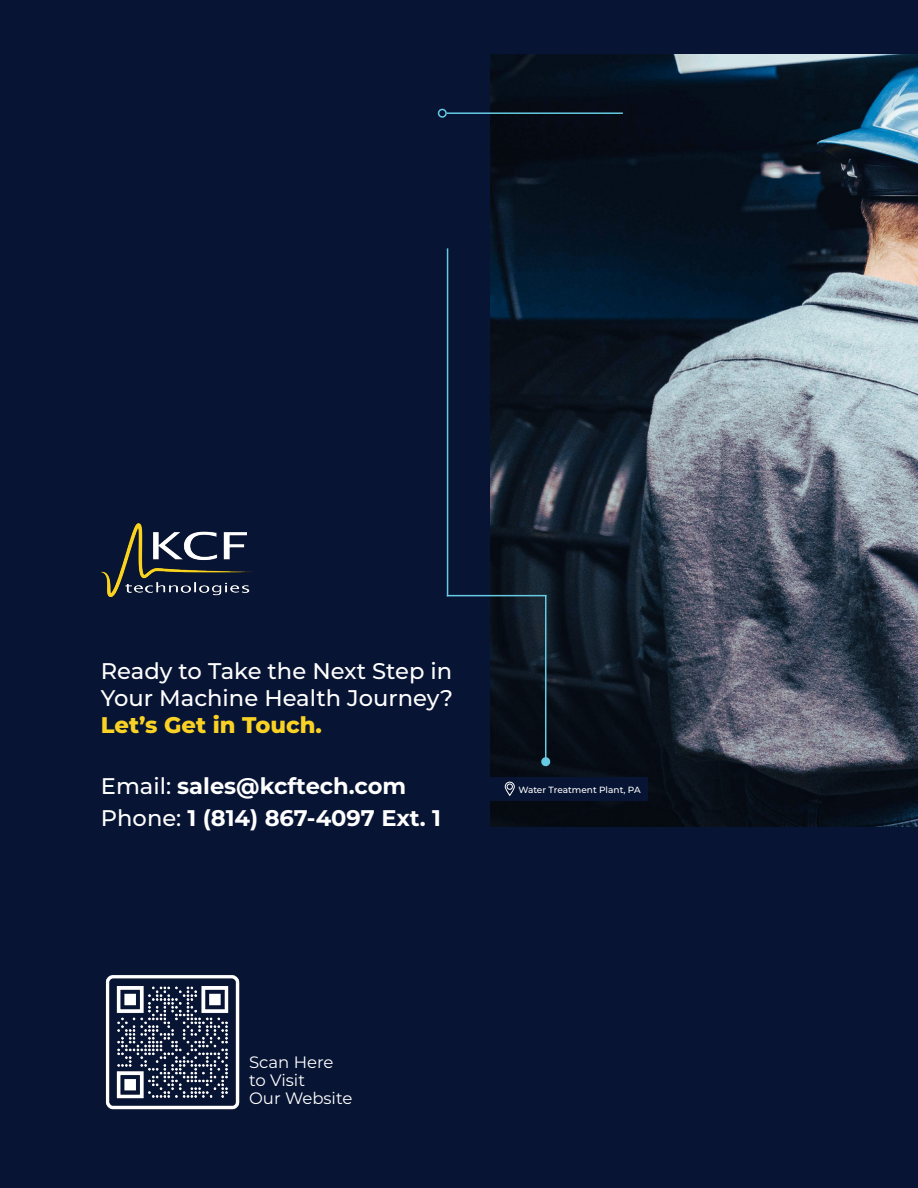
<style>
.page{position:relative;width:918px;height:1188px;background:#071433}
.page>*{position:absolute;margin:0;border:0;box-sizing:border-box;transform-origin:0 0}
.t1{font:500 22.65px "Montserrat";color:#fff}
.t2{font:700 22.65px "Montserrat";color:#fff}
.t3{font:800 22.65px "Montserrat";color:#fad225}
.t4{font:16.5px "Montserrat";color:#fff}
.t5{font:500 9px "Montserrat";color:#fff}
.s1{font-weight:500}
</style>
<div class="page">
<img style="left:105px;top:975px;width:135px;height:135px">
<img style="left:491px;top:54px;width:427px;height:772px">
<img style="left:101px;top:523px;width:151px;height:74px">
<hr style="left:447px;top:112px;width:176px;height:2px;background:#66cbe3">
<hr style="left:447px;top:248px;width:1px;height:348px;background:#66cbe3">
<hr style="left:545px;top:595px;width:1px;height:166px;background:#66cbe3">
<div style="left:438px;top:109px;width:9px;height:9px;border:2px solid #66cbe3;border-radius:50%"></div>
<hr style="left:447px;top:595px;width:99px;height:1px;background:#66cbe3">
<div style="left:542px;top:758px;width:7px;height:7px;background:#66cbe3;border-radius:50%"></div>
<div style="left:541px;top:757px;width:9px;height:9px;border:2px solid #66cbe3;border-radius:50%"></div>
<div style="left:482px;top:777px;width:166px;height:24px;background:#071433"></div>
<div style="left:505px;top:782px;width:10px;height:14px;border:1px solid #fff;border-radius:5px"></div>
<svg style="left:507px;top:784px;width:6px;height:6px"></svg>
<p class="t1" style="left:101px;top:655px;width:353px">Ready to Take the Next Step in</p>
<p class="t1" style="left:101px;top:682px;width:354px">Your Machine Health Journey?</p>
<p class="t3" style="left:101px;top:709px;width:223px">Let’s Get in Touch.</p>
<p class="t2" style="left:101px;top:769px;width:307px"><span class="s1">Email:</span> sales@kcftech.com</p>
<p class="t2" style="left:101px;top:802px;width:342px"><span class="s1">Phone:</span> 1 (814) 867-4097 Ext. 1</p>
<p class="t5" style="left:518px;top:784px;width:124px">Water Treatment Plant, PA</p>
<p class="t4" style="left:249px;top:1051px;width:86px">Scan Here</p>
<p class="t4" style="left:249px;top:1069px;width:57px">to Visit</p>
<p class="t4" style="left:249px;top:1087px;width:105px">Our Website</p>
</div>
